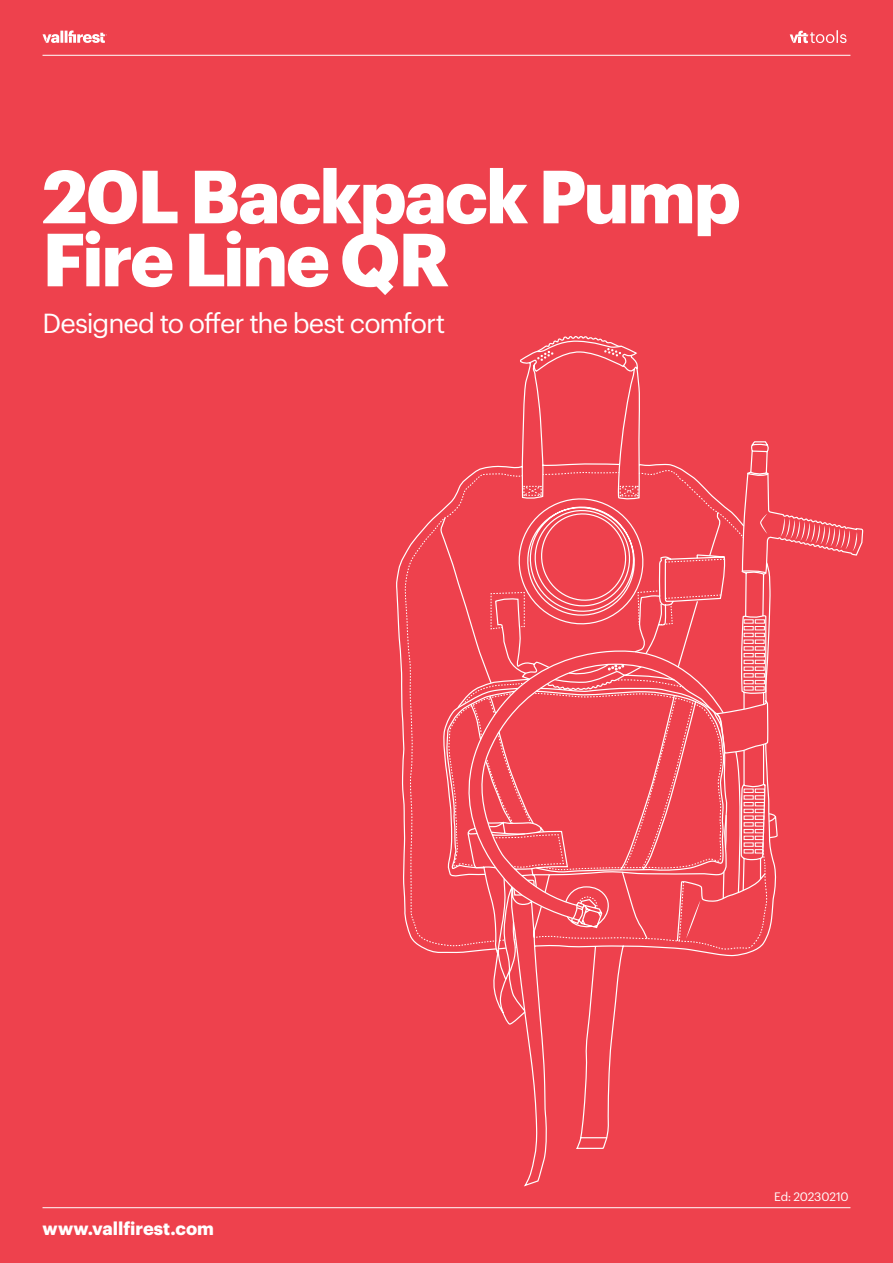
<style>
.page{position:relative;width:893px;height:1263px;background:#ee414d}
.page>*{position:absolute;margin:0;border:0;box-sizing:border-box;transform-origin:0 0}
._0-Titulo_portada{font:700 73.5px "Graphik";letter-spacing:-.03em;color:#fff}
._1-Título_del_produc{font:27px "Graphik";letter-spacing:-.035em;color:#fff}
.t1{font:700 18px "Graphik";color:#fff}
._02-edicion{font:12px "Graphik";letter-spacing:-.02em;color:#fff}
</style>
<div class="page">
<hr style="left:43px;top:55px;width:807px;height:1px;background:#fff">
<svg style="left:43px;top:30px;width:64px;height:13px"></svg>
<hr style="left:43px;top:1207px;width:807px;height:1px;background:#fff">
<svg style="left:790px;top:30px;width:56px;height:13px"></svg>
<svg style="left:767px;top:443px;width:97px;height:394px"></svg>
<svg style="left:780px;top:518px;width:77px;height:33px"></svg>
<svg style="left:396px;top:336px;width:211px;height:617px"></svg>
<svg style="left:467px;top:690px;width:310px;height:497px"></svg>
<svg style="left:405px;top:348px;width:362px;height:602px"></svg>
<div style="left:744px;top:619px;width:10px;height:5px;border:1px solid #fff"></div>
<div style="left:755px;top:619px;width:10px;height:5px;border:1px solid #fff"></div>
<div style="left:744px;top:626px;width:10px;height:4px;border:1px solid #fff"></div>
<div style="left:755px;top:626px;width:10px;height:4px;border:1px solid #fff"></div>
<div style="left:744px;top:633px;width:10px;height:4px;border:1px solid #fff"></div>
<div style="left:755px;top:633px;width:10px;height:4px;border:1px solid #fff"></div>
<div style="left:744px;top:640px;width:10px;height:4px;border:1px solid #fff"></div>
<div style="left:755px;top:640px;width:10px;height:4px;border:1px solid #fff"></div>
<div style="left:744px;top:646px;width:10px;height:4px;border:1px solid #fff"></div>
<div style="left:755px;top:646px;width:10px;height:4px;border:1px solid #fff"></div>
<div style="left:744px;top:653px;width:10px;height:4px;border:1px solid #fff"></div>
<div style="left:755px;top:653px;width:10px;height:4px;border:1px solid #fff"></div>
<div style="left:744px;top:660px;width:10px;height:4px;border:1px solid #fff"></div>
<div style="left:755px;top:660px;width:10px;height:4px;border:1px solid #fff"></div>
<div style="left:744px;top:666px;width:10px;height:5px;border:1px solid #fff"></div>
<div style="left:755px;top:666px;width:10px;height:5px;border:1px solid #fff"></div>
<div style="left:744px;top:673px;width:10px;height:4px;border:1px solid #fff"></div>
<div style="left:755px;top:673px;width:10px;height:4px;border:1px solid #fff"></div>
<div style="left:744px;top:680px;width:10px;height:4px;border:1px solid #fff"></div>
<div style="left:755px;top:680px;width:10px;height:4px;border:1px solid #fff"></div>
<div style="left:744px;top:686px;width:10px;height:4px;border:1px solid #fff"></div>
<div style="left:755px;top:686px;width:10px;height:4px;border:1px solid #fff"></div>
<p class="_0-Titulo_portada" style="left:43px;top:140px;width:700px">20L Backpack Pump</p>
<p class="_0-Titulo_portada" style="left:43px;top:203px;width:409px">Fire Line QR</p>
<p class="_1-Título_del_produc" style="left:43px;top:303px;width:404px">Designed to offer the best comfort</p>
<p class="t1" style="left:43px;top:1215px;width:173px">www.vallfirest.com</p>
<p class="_02-edicion" style="left:774px;top:1187px;width:76px">Ed: 20230210</p>
</div>
